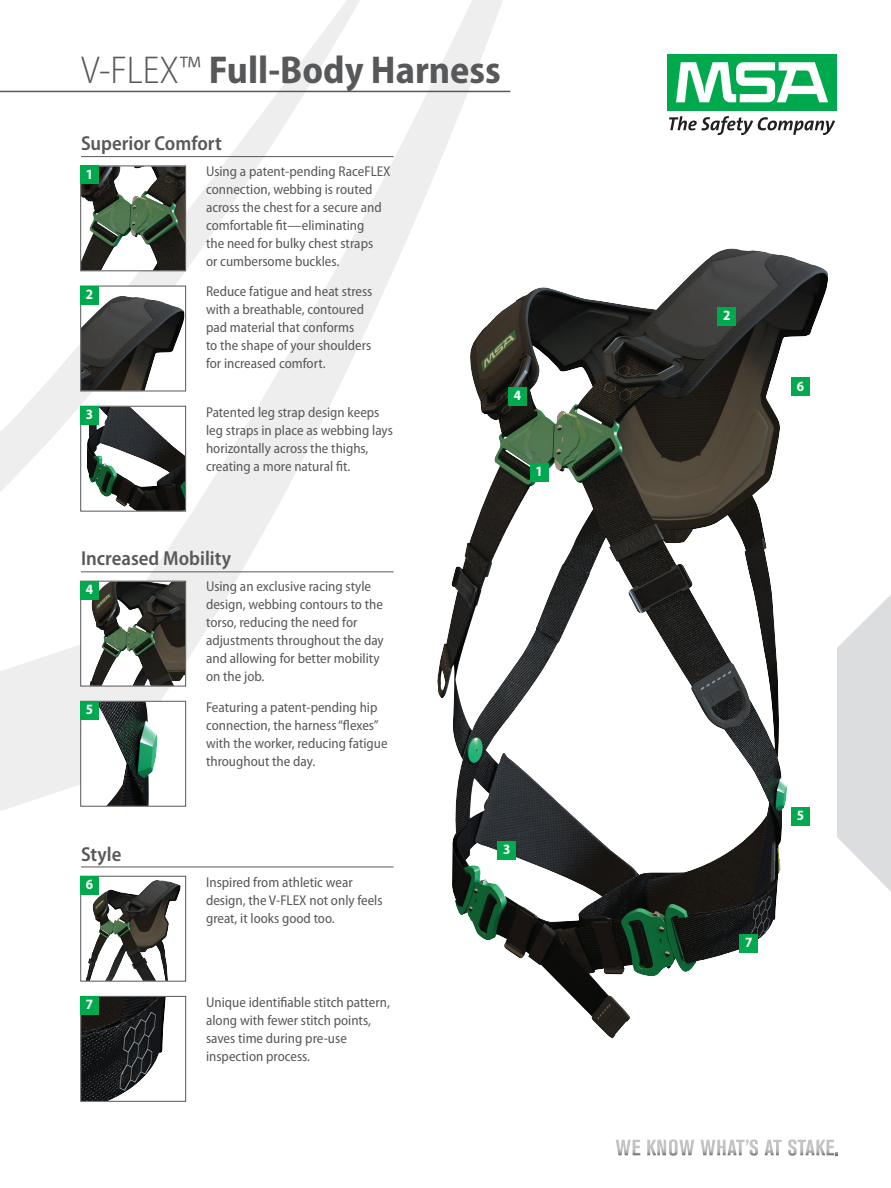
<style>
.page{position:relative;width:891px;height:1188px;background:#fff}
.page>*{position:absolute;margin:0;border:0;box-sizing:border-box;transform-origin:0 0}
.t1{font:700 semi-condensed 39px "Myriad Pro";color:#57585a}
.t2{font:600 semi-condensed 20.25px "Myriad Pro";color:#57585a}
.t3{font:semi-condensed 14.25px/18px "Myriad Pro";color:#57585a}
.t4{font:700 semi-condensed 14.25px "Myriad Pro";color:#fff}
.s1{font-weight:300}
</style>
<div class="page">
<svg style="left:0;top:0;width:510px;height:811px"></svg>
<svg style="left:0;top:0;width:360px;height:491px"></svg>
<svg style="left:837px;top:595px;width:54px;height:297px"></svg>
<img style="left:437px;top:248px;width:391px;height:791px">
<div style="left:667px;top:54px;width:170px;height:57px;background:#00a94e"></div>
<svg style="left:676px;top:62px;width:152px;height:40px"></svg>
<svg style="left:669px;top:116px;width:166px;height:19px"></svg>
<hr style="left:0;top:91px;width:510px;height:1px;background:#57585a">
<svg style="left:616px;top:1140px;width:24px;height:15px"></svg>
<svg style="left:647px;top:1139px;width:47px;height:17px"></svg>
<svg style="left:700px;top:1139px;width:58px;height:17px"></svg>
<svg style="left:765px;top:1140px;width:17px;height:15px"></svg>
<svg style="left:788px;top:1139px;width:50px;height:17px"></svg>
<img style="left:82px;top:168px;width:102px;height:101px">
<div style="left:80px;top:166px;width:106px;height:105px;border:1px solid #57585a"></div>
<div style="left:80px;top:166px;width:19px;height:18px;background:#00a94e"></div>
<div style="left:81px;top:286px;width:104px;height:105px;background:#fff"></div>
<img style="left:82px;top:296px;width:102px;height:93px">
<div style="left:80px;top:286px;width:106px;height:105px;border:1px solid #57585a"></div>
<div style="left:80px;top:286px;width:19px;height:18px;background:#00a94e"></div>
<div style="left:81px;top:407px;width:104px;height:104px;background:#fff"></div>
<img style="left:87px;top:408px;width:97px;height:102px">
<div style="left:80px;top:406px;width:106px;height:106px;border:1px solid #57585a"></div>
<div style="left:80px;top:406px;width:19px;height:19px;background:#00a94e"></div>
<div style="left:508px;top:387px;width:19px;height:19px;background:#00a94e"></div>
<div style="left:530px;top:463px;width:19px;height:19px;background:#00a94e"></div>
<div style="left:497px;top:842px;width:19px;height:18px;background:#00a94e"></div>
<div style="left:717px;top:308px;width:19px;height:18px;background:#00a94e"></div>
<div style="left:791px;top:807px;width:19px;height:18px;background:#00a94e"></div>
<div style="left:739px;top:934px;width:19px;height:19px;background:#00a94e"></div>
<div style="left:791px;top:378px;width:19px;height:18px;background:#00a94e"></div>
<hr style="left:81px;top:156px;width:313px;height:1px;background:#57585a">
<div style="left:81px;top:582px;width:104px;height:104px;background:#fff"></div>
<img style="left:90px;top:583px;width:94px;height:101px">
<div style="left:80px;top:581px;width:106px;height:105px;border:1px solid #57585a"></div>
<div style="left:80px;top:581px;width:19px;height:19px;background:#00a94e"></div>
<div style="left:81px;top:702px;width:104px;height:104px;background:#fff"></div>
<img style="left:99px;top:703px;width:59px;height:102px">
<div style="left:80px;top:701px;width:106px;height:106px;border:1px solid #57585a"></div>
<div style="left:80px;top:701px;width:19px;height:19px;background:#00a94e"></div>
<hr style="left:81px;top:571px;width:313px;height:1px;background:#57585a">
<img style="left:85px;top:880px;width:96px;height:100px">
<div style="left:80px;top:876px;width:106px;height:106px;border:1px solid #57585a"></div>
<div style="left:80px;top:876px;width:19px;height:19px;background:#00a94e"></div>
<img style="left:82px;top:998px;width:84px;height:102px">
<div style="left:80px;top:996px;width:106px;height:106px;border:1px solid #57585a"></div>
<div style="left:80px;top:996px;width:19px;height:19px;background:#00a94e"></div>
<hr style="left:81px;top:867px;width:313px;height:1px;background:#57585a">
<h1 class="t1" style="left:81px;top:56px;width:421px"><span class="s1">V-FLEX™</span> Full-Body Harness</h1>
<h2 class="t2" style="left:81px;top:131px;width:142px">Superior Comfort</h2>
<p class="t4" style="left:86px;top:168px;width:9px">1</p>
<p class="t3" style="left:206px;top:164px;width:186px">Using a patent-pending RaceFLEX connection, webbing is routed across the chest for a secure and comfortable fit—eliminating<br>the need for bulky chest straps<br>or cumbersome buckles.</p>
<p class="t4" style="left:86px;top:289px;width:9px">2</p>
<p class="t3" style="left:206px;top:284px;width:168px">Reduce fatigue and heat stress with a breathable, contoured pad material that conforms<br>to the shape of your shoulders for increased comfort.</p>
<p class="t4" style="left:86px;top:409px;width:9px">3</p>
<p class="t3" style="left:206px;top:404px;width:188px">Patented leg strap design keeps leg straps in place as webbing lays horizontally across the thighs, creating a more natural fit.</p>
<p class="t4" style="left:514px;top:390px;width:9px">4</p>
<p class="t4" style="left:536px;top:466px;width:9px">1</p>
<h2 class="t2" style="left:81px;top:547px;width:152px">Increased Mobility</h2>
<p class="t4" style="left:86px;top:584px;width:9px">4</p>
<p class="t4" style="left:86px;top:704px;width:9px">5</p>
<p class="t3" style="left:206px;top:579px;width:179px">Using an exclusive racing style design, webbing contours to the torso, reducing the need for adjustments throughout the day and allowing for better mobility on the job.</p>
<p class="t3" style="left:206px;top:699px;width:183px">Featuring a patent-pending hip connection, the harness “flexes” with the worker, reducing fatigue throughout the day.</p>
<h2 class="t2" style="left:81px;top:842px;width:42px">Style</h2>
<p class="t4" style="left:503px;top:844px;width:9px">3</p>
<p class="t4" style="left:86px;top:879px;width:9px">6</p>
<p class="t3" style="left:206px;top:874px;width:178px">Inspired from athletic wear design, the V-FLEX not only feels great, it looks good too.</p>
<p class="t4" style="left:86px;top:999px;width:9px">7</p>
<p class="t3" style="left:206px;top:994px;width:185px">Unique identifiable stitch pattern, along with fewer stitch points, saves time during pre-use inspection process.</p>
<p class="t4" style="left:723px;top:310px;width:9px">2</p>
<p class="t4" style="left:797px;top:380px;width:9px">6</p>
<p class="t4" style="left:797px;top:810px;width:9px">5</p>
<p class="t4" style="left:745px;top:937px;width:9px">7</p>
</div>
